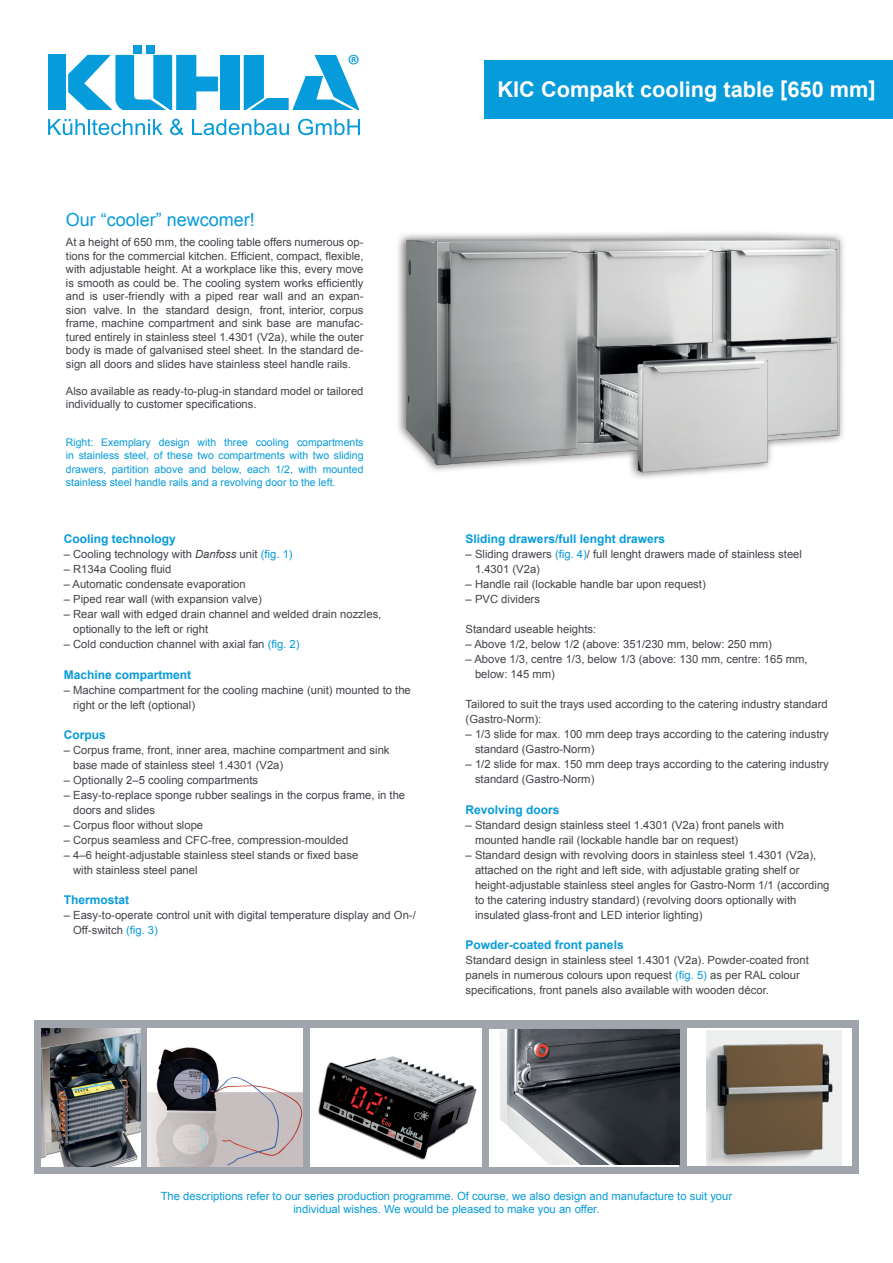
<style>
.page{position:relative;width:893px;height:1263px;background:#fff}
.page>*{position:absolute;margin:0;border:0;box-sizing:border-box;transform-origin:0 0}
.t1{font:29.7px "Myriad Pro";color:#069bda}
.t2{font:700 21.75px "Arial";color:#fff}
.t3{font:18px "Arial";color:#069bda}
.t4{font:700 12px "Arial";color:#069bda}
.t5{font:11.25px/15px "Arial";color:#414449}
.t6{font:11.25px/13.5px "Arial";color:#069bda;text-align:center}
.t7{font:10.5px/13.5px "Arial";color:#069bda;text-align:justify}
.s1{font-style:italic}
.s2{color:#069bda}
</style>
<div class="page">
<div style="left:48px;top:55px;width:18px;height:55px;background:#069bda"></div>
<svg style="left:68px;top:55px;width:150px;height:55px"></svg>
<div style="left:221px;top:55px;width:19px;height:55px;background:#069bda"></div>
<svg style="left:244px;top:55px;width:116px;height:55px"></svg>
<div style="left:133px;top:45px;width:8px;height:8px;background:#069bda"></div>
<div style="left:147px;top:45px;width:8px;height:8px;background:#069bda"></div>
<div style="left:485px;top:61px;width:408px;height:58px;background:#069bda"></div>
<div style="left:34px;top:1020px;width:825px;height:154px;background:#a0a5ad"></div>
<img style="left:311px;top:1028px;width:171px;height:138px">
<img style="left:42px;top:1028px;width:98px;height:138px">
<div style="left:687px;top:1028px;width:164px;height:138px;background:#fff"></div>
<img style="left:707px;top:1031px;width:134px;height:134px">
<img style="left:490px;top:1029px;width:189px;height:136px">
<img style="left:148px;top:1028px;width:155px;height:138px">
<img style="left:398px;top:232px;width:446px;height:246px">
<svg style="left:48px;top:119px;width:115px;height:16px"></svg>
<svg style="left:170px;top:119px;width:14px;height:16px"></svg>
<svg style="left:192px;top:119px;width:97px;height:16px"></svg>
<svg style="left:298px;top:119px;width:62px;height:16px"></svg>
<h1 class="t1" style="left:347px;top:47px;width:14px">®</h1>
<h3 class="t3" style="left:66px;top:208px;width:191px">Our “cooler” newcomer!</h3>
<p class="t5" style="left:66px;top:236px;width:299px;line-height:13.5px;text-align:justify">At a height of 650 mm, the cooling table offers numerous op&shy;tions for the commercial kitchen. Efficient, compact, flexible, with adjustable height. At a workplace like this, every move is smooth as could be. The cooling system works efficiently and is user-friendly with a piped rear wall and an expan&shy;sion valve. In the standard design, front, interior, corpus frame, machine compartment and sink base are manufac&shy;tured entirely in stainless steel 1.4301 (V2a), while the outer body is made of galvanised steel sheet. In the standard de&shy;sign all doors and slides have stainless steel handle rails.</p>
<p class="t5" style="left:66px;top:384px;width:299px;line-height:13.5px">Also available as ready-to-plug-in standard model or tailored individually to customer specifications.</p>
<p class="t7" style="left:66px;top:435px;width:299px">Right: Exemplary design with three cooling compartments in stainless steel, of these two compartments with two sliding drawers, partition above and below, each 1/2, with mounted stainless steel handle rails and a revolving door to the left.</p>
<p class="t4" style="left:64px;top:531px;width:114px">Cooling technology</p>
<p class="t5" style="left:64px;top:547px;width:230px">– Cooling technology with <span class="s1">Danfoss</span> unit <span class="s2">(fig. 1)</span></p>
<p class="t5" style="left:64px;top:562px;width:109px">– R134a Cooling fluid</p>
<p class="t5" style="left:64px;top:577px;width:183px">– Automatic condensate evaporation</p>
<p class="t5" style="left:64px;top:592px;width:200px">– Piped rear wall (with expansion valve)</p>
<p class="t5" style="left:73px;top:607px;width:310px;text-indent:-9px">– Rear wall with edged drain channel and welded drain nozzles, optionally to the left or right</p>
<p class="t5" style="left:64px;top:637px;width:237px">– Cold conduction channel with axial fan <span class="s2">(fig. 2)</span></p>
<p class="t4" style="left:64px;top:666px;width:129px">Machine compartment</p>
<p class="t5" style="left:73px;top:682px;width:339px;text-indent:-9px">– Machine compartment for the cooling machine (unit) mounted to the right or the left (optional)</p>
<p class="t4" style="left:64px;top:726px;width:43px">Corpus</p>
<p class="t5" style="left:73px;top:742px;width:318px;text-indent:-9px">– Corpus frame, front, inner area, machine compartment and sink base made of stainless steel 1.4301 (V2a)</p>
<p class="t5" style="left:64px;top:772px;width:196px">– Optionally 2–5 cooling compartments</p>
<p class="t5" style="left:73px;top:787px;width:334px;text-indent:-9px">– Easy-to-replace sponge rubber sealings in the corpus frame, in the doors and slides</p>
<p class="t5" style="left:64px;top:817px;width:141px">– Corpus floor without slope</p>
<p class="t5" style="left:64px;top:832px;width:286px">– Corpus seamless and CFC-free, compression-moulded</p>
<p class="t5" style="left:73px;top:847px;width:287px;text-indent:-9px">– 4–6 height-adjustable stainless steel stands or fixed base with stainless steel panel</p>
<p class="t4" style="left:64px;top:891px;width:67px">Thermostat</p>
<p class="t5" style="left:73px;top:907px;width:344px;text-indent:-9px">– Easy-to-operate control unit with digital temperature display and On-/<br>Off-switch <span class="s2">(fig. 3)</span></p>
<h2 class="t2" style="left:497px;top:75px;width:380px">KIC Compakt cooling table [650 mm]</h2>
<p class="t4" style="left:466px;top:531px;width:201px">Sliding drawers/full lenght drawers</p>
<p class="t5" style="left:475px;top:547px;width:329px;text-indent:-9px">– Sliding drawers <span class="s2">(fig. 4)</span>/ full lenght drawers made of stainless steel<br>1.4301 (V2a)</p>
<p class="t5" style="left:466px;top:577px;width:242px">– Handle rail (lockable handle bar upon request)</p>
<p class="t5" style="left:466px;top:592px;width:76px">– PVC dividers</p>
<p class="t5" style="left:466px;top:622px;width:132px">Standard useable heights:</p>
<p class="t5" style="left:466px;top:637px;width:308px">– Above 1/2, below 1/2 (above: 351/230 mm, below: 250 mm)</p>
<p class="t5" style="left:475px;top:652px;width:334px;text-indent:-9px">– Above 1/3, centre 1/3, below 1/3 (above: 130 mm, centre: 165 mm, below: 145 mm)</p>
<p class="t5" style="left:466px;top:697px;width:364px">Tailored to suit the trays used according to the catering industry standard (Gastro-Norm):</p>
<p class="t5" style="left:475px;top:727px;width:355px;text-indent:-9px">– 1/3 slide for max. 100 mm deep trays according to the catering industry standard (Gastro-Norm)</p>
<p class="t5" style="left:475px;top:757px;width:355px;text-indent:-9px">– 1/2 slide for max. 150 mm deep trays according to the catering industry standard (Gastro-Norm)</p>
<p class="t4" style="left:466px;top:801px;width:96px">Revolving doors</p>
<p class="t5" style="left:475px;top:817px;width:310px;text-indent:-9px">– Standard design stainless steel 1.4301 (V2a) front panels with mounted handle rail (lockable handle bar on request)</p>
<p class="t5" style="left:475px;top:847px;width:356px;text-indent:-9px">– Standard design with revolving doors in stainless steel 1.4301 (V2a), attached on the right and left side, with adjustable grating shelf or height-adjustable stainless steel angles for Gastro-Norm 1/1 (according to the catering industry standard) (revolving doors optionally with insulated glass-front and LED interior lighting)</p>
<p class="t4" style="left:466px;top:936px;width:160px">Powder-coated front panels</p>
<p class="t5" style="left:466px;top:952px;width:345px">Standard design in stainless steel 1.4301 (V2a). Powder-coated front panels in numerous colours upon request <span class="s2">(fig. 5)</span> as per RAL colour specifications, front panels also available with wooden décor.</p>
<p class="t6" style="left:161px;top:1189px;width:573px">The descriptions refer to our series production programme. Of course, we also design and manufacture to suit your individual wishes. We would be pleased to make you an offer.</p>
</div>
